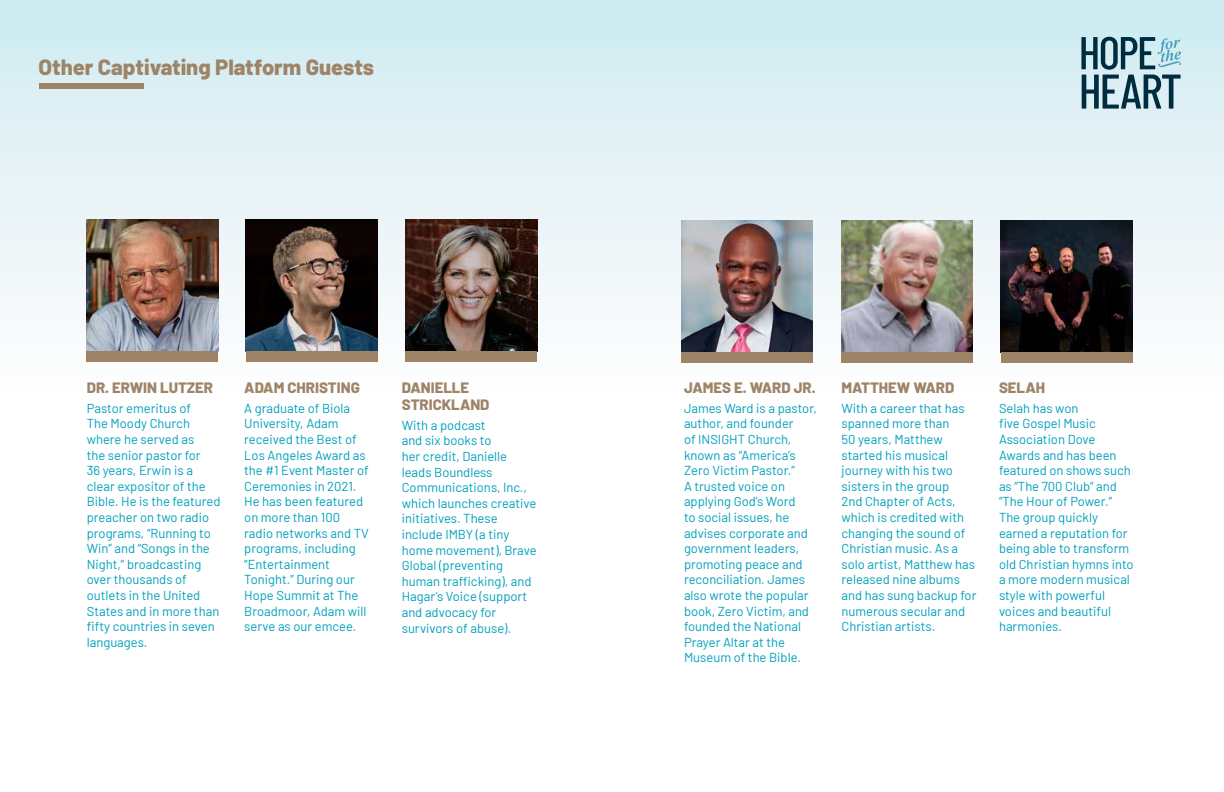
<style>
.page{position:relative;width:1224px;height:792px;background:#fff}
.page>*{position:absolute;margin:0;border:0;box-sizing:border-box;transform-origin:0 0}
.t1{font:800 22px "Barlow";color:#9e8467}
.t2{font:800 15px/17px "Barlow";color:#9e8467}
.t3{font:13px/15.6px "Barlow";color:#00a0bd}
</style>
<div class="page">
<div style="left:0;top:0;width:1224px;height:394px;background:linear-gradient(to bottom,#cfebf2,#fcf9fa)"></div>
<img style="left:86px;top:220px;width:132px;height:131px">
<img style="left:246px;top:220px;width:132px;height:131px">
<img style="left:406px;top:220px;width:131px;height:131px">
<img style="left:841px;top:221px;width:131px;height:131px">
<img style="left:681px;top:221px;width:131px;height:131px">
<img style="left:1001px;top:221px;width:131px;height:131px">
<svg style="left:1081px;top:37px;width:100px;height:72px;background:#84a4af"></svg>
<div style="left:681px;top:352px;width:132px;height:11px;background:#9e8467"></div>
<div style="left:86px;top:351px;width:132px;height:10px;background:#9e8467"></div>
<div style="left:841px;top:352px;width:131px;height:11px;background:#9e8467"></div>
<div style="left:246px;top:351px;width:132px;height:10px;background:#9e8467"></div>
<div style="left:1001px;top:352px;width:131px;height:11px;background:#9e8467"></div>
<div style="left:406px;top:351px;width:131px;height:10px;background:#9e8467"></div>
<div style="left:40px;top:83px;width:104px;height:6px;background:#9e8467"></div>
<h1 class="t1" style="left:39px;top:50px;width:337px">Other Captivating Platform Guests</h1>
<p class="t2" style="left:87px;top:378px;width:128px">DR. ERWIN LUTZER</p>
<p class="t3" style="left:87px;top:399px;width:135px">Pastor emeritus of<br>The Moody Church where he served as<br>the senior pastor for<br>36 years, Erwin is a clear expositor of the<br>Bible. He is the featured preacher on two radio programs, “Running to<br>Win” and “Songs in the<br>Night,” broadcasting over thousands of outlets in the United<br>States and in more than fifty countries in seven languages.</p>
<p class="t2" style="left:244px;top:378px;width:117px">ADAM CHRISTING</p>
<p class="t3" style="left:244px;top:399px;width:126px">A graduate of Biola<br>University, Adam received the Best of<br>Los Angeles Award as the #1 Event Master of<br>Ceremonies in 2021.<br>He has been featured on more than 100 radio networks and TV programs, including “Entertainment<br>Tonight.” During our<br>Hope Summit at The<br>Broadmoor, Adam will serve as our emcee.</p>
<p class="t2" style="left:402px;top:378px;width:89px">DANIELLE<br>STRICKLAND</p>
<p class="t3" style="left:402px;top:416px;width:136px">With a podcast<br>and six books to<br>her credit, Danielle leads Boundless<br>Communications, Inc., which launches creative initiatives. These include IMBY (a tiny home movement), Brave<br>Global (preventing human trafficking), and<br>Hagar’s Voice (support and advocacy for survivors of abuse).</p>
<p class="t2" style="left:684px;top:378px;width:133px">JAMES E. WARD JR.</p>
<p class="t3" style="left:684px;top:399px;width:135px">James Ward is a pastor, author, and founder<br>of INSIGHT Church, known as “America’s<br>Zero Victim Pastor.”<br>A trusted voice on applying God’s Word<br>to social issues, he advises corporate and government leaders, promoting peace and reconciliation. James also wrote the popular book, Zero Victim, and founded the National<br>Prayer Altar at the<br>Museum of the Bible.</p>
<p class="t2" style="left:842px;top:378px;width:114px">MATTHEW WARD</p>
<p class="t3" style="left:842px;top:399px;width:136px">With a career that has spanned more than<br>50 years, Matthew started his musical journey with his two sisters in the group<br>2nd Chapter of Acts, which is credited with changing the sound of<br>Christian music. As a solo artist, Matthew has released nine albums and has sung backup for numerous secular and<br>Christian artists.</p>
<p class="t2" style="left:999px;top:378px;width:48px">SELAH</p>
<p class="t3" style="left:999px;top:399px;width:136px">Selah has won<br>five Gospel Music<br>Association Dove<br>Awards and has been featured on shows such as “The 700 Club” and “The Hour of Power.”<br>The group quickly earned a reputation for being able to transform old Christian hymns into a more modern musical style with powerful voices and beautiful harmonies.</p>
</div>
